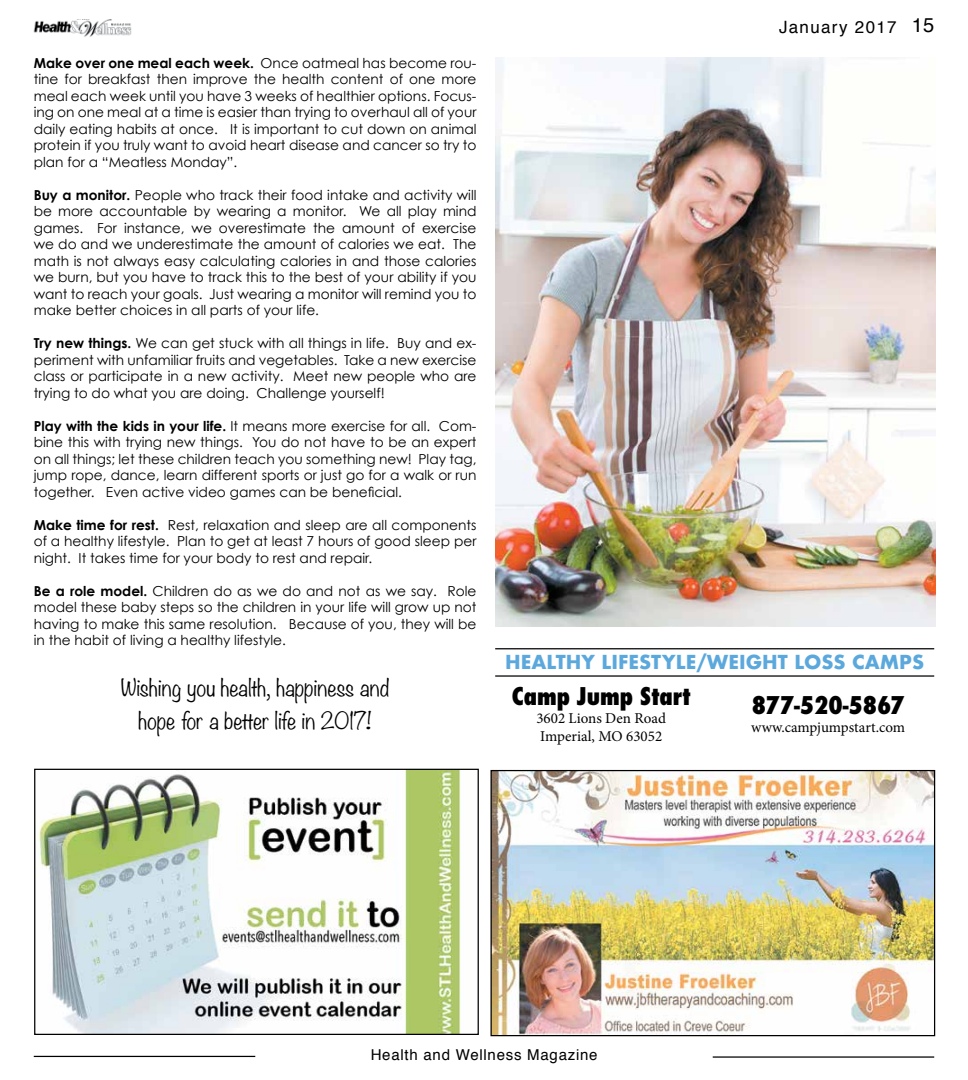
<style>
.page{position:relative;width:968px;height:1080px;background:#fff}
.page>*{position:absolute;margin:0;border:0;box-sizing:border-box;transform-origin:0 0}
.t1{font:800 condensed 23.75px "Futura";color:#000}
.t2{font:300 21.25px/33.8px "Noteworthy";color:#000;text-align:center}
.t3{font:700 18.75px "Futura";color:#5ba8dd}
.t4{font:17px "Helvetica";letter-spacing:.08em;color:#000}
.t5{font:15px/18px "Minion Pro";color:#000}
.t6{font:15px "Helvetica";letter-spacing:.05em;color:#000}
.t7{font:13.75px/16.5px "Century Gothic";color:#000;text-align:justify}
.s1{font-size:20px}
.s2{font-weight:700}
</style>
<div class="page">
<img style="left:34px;top:20px;width:97px;height:17px">
<hr style="left:712px;top:1056px;width:222px;height:2px;background:#000">
<hr style="left:34px;top:1056px;width:221px;height:1px;background:#000">
<img style="left:492px;top:772px;width:441px;height:262px">
<div style="left:490px;top:770px;width:445px;height:266px;border:1px solid #000"></div>
<img style="left:38px;top:771px;width:423px;height:262px">
<div style="left:34px;top:769px;width:445px;height:266px;border:1px solid #000"></div>
<hr style="left:495px;top:675px;width:439px;height:2px;background:#000">
<hr style="left:495px;top:648px;width:439px;height:1px;background:#000">
<img style="left:495px;top:58px;width:440px;height:569px">
<p class="t4" style="left:779px;top:21px;width:157px">January 2017 <span class="s1">15</span></p>
<p class="t7" style="left:34px;top:56px;width:444px"><span class="s2">Make over one meal each week.</span> Once oatmeal has become rou&shy;tine for breakfast then improve the health content of one more meal each week until you have 3 weeks of healthier options. Focus&shy;ing on one meal at a time is easier than trying to overhaul all of your daily eating habits at once. It is important to cut down on animal protein if you truly want to avoid heart disease and cancer so try to plan for a “Meatless Monday”.</p>
<p class="t7" style="left:34px;top:188px;width:444px"><span class="s2">Buy a monitor.</span> People who track their food intake and activity will be more accountable by wearing a monitor. We all play mind games. For instance, we overestimate the amount of exercise we do and we underestimate the amount of calories we eat. The math is not always easy calculating calories in and those calories we burn, but you have to track this to the best of your ability if you want to reach your goals. Just wearing a monitor will remind you to make better choices in all parts of your life.</p>
<p class="t7" style="left:34px;top:335px;width:444px"><span class="s2">Try new things.</span> We can get stuck with all things in life. Buy and ex&shy;periment with unfamiliar fruits and vegetables. Take a new exercise class or participate in a new activity. Meet new people who are trying to do what you are doing. Challenge yourself!</p>
<p class="t7" style="left:34px;top:419px;width:444px"><span class="s2">Play with the kids in your life.</span> It means more exercise for all. Com&shy;bine this with trying new things. You do not have to be an expert on all things; let these children teach you something new! Play tag, jump rope, dance, learn different sports or just go for a walk or run together. Even active video games can be beneficial.</p>
<p class="t7" style="left:34px;top:518px;width:444px"><span class="s2">Make time for rest.</span> Rest, relaxation and sleep are all components of a healthy lifestyle. Plan to get at least 7 hours of good sleep per night. It takes time for your body to rest and repair.</p>
<p class="t7" style="left:34px;top:584px;width:444px"><span class="s2">Be a role model.</span> Children do as we do and not as we say. Role model these baby steps so the children in your life will grow up not having to make this same resolution. Because of you, they will be in the habit of living a healthy lifestyle.</p>
<h2 class="t2" style="left:121px;top:672px;width:270px">Wishing you health, happiness and hope for a better life in 2017!</h2>
<h1 class="t1" style="left:511px;top:687px;width:180px">Camp Jump Start</h1>
<h3 class="t3" style="left:505px;top:654px;width:420px">HEALTHY LIFESTYLE/WEIGHT LOSS CAMPS</h3>
<h1 class="t1" style="left:751px;top:696px;width:154px">877-520-5867</h1>
<p class="t5" style="left:751px;top:719px;width:155px">www.campjumpstart.com</p>
<p class="t5" style="left:536px;top:710px;width:131px">3602 Lions Den Road<br>Imperial, MO 63052</p>
<p class="t6" style="left:371px;top:1050px;width:228px">Health and Wellness Magazine</p>
</div>
